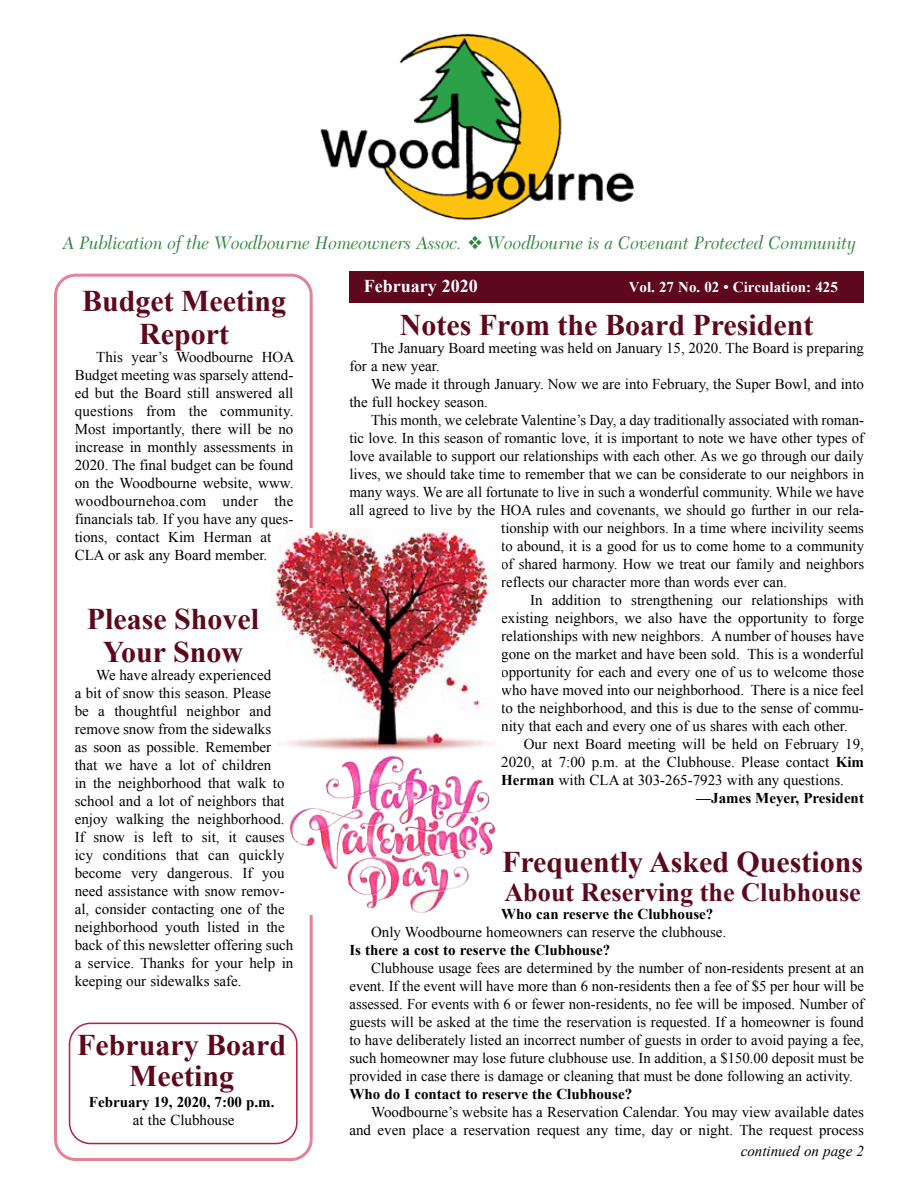
<style>
.page{position:relative;width:918px;height:1188px;background:#fff}
.page>*{position:absolute;margin:0;border:0;box-sizing:border-box;transform-origin:0 0}
.t1{font:700 30px/33px "Times New Roman";color:#5e081e;text-align:center}
.t2{font:700 26.25px "Times New Roman";color:#5e081e}
.t3{font:italic 18.9px "New Caledonia";color:#31863e;scale:.95 1}
.t4{font:700 18px "Times New Roman";color:#fff}
.t5{font:15px/18px "Times New Roman";color:#000}
.t6{font:700 15px "Times New Roman";color:#000}
.t7{font:700 15px "Times New Roman";color:#fff}
.t8{font:italic 15px "Times New Roman";color:#000}
.s1{font-weight:700}
</style>
<div class="page">
<div style="left:54px;top:274px;width:259px;height:887px;border:3px solid #e28397;border-radius:20px"></div>
<img style="left:320px;top:33px;width:314px;height:188px">
<div style="left:69px;top:1023px;width:229px;height:121px;border:2px solid #b71f3b;border-radius:21px"></div>
<div style="left:349px;top:272px;width:515px;height:31px;background:#5e081e"></div>
<img style="left:271px;top:529px;width:224px;height:222px">
<img style="left:289px;top:751px;width:207px;height:163px">
<img style="left:324px;top:755px;width:68px;height:104px">
<p class="t3" style="left:63px;top:233px;width:837px">A Publication of the Woodbourne Homeowners Assoc. ❖ Woodbourne is a Covenant Protected Community</p>
<h1 class="t1" style="left:82px;top:284px;width:206px">Budget Meeting<br>Report</h1>
<p class="t5" style="left:75px;top:348px;width:221px;text-indent:22px">This year’s Woodbourne HOA<br>Budget meeting was sparsely attend&shy;ed but the Board still answered all questions from the community.<br>Most importantly, there will be no increase in monthly assessments in<br>2020. The final budget can be found on the Woodbourne website, www. woodbournehoa.com under the financials tab. If you have any ques&shy;tions, contact Kim Herman at<br>CLA or ask any Board member.</p>
<h1 class="t1" style="left:87px;top:602px;width:174px">Please Shovel<br>Your Snow</h1>
<p class="t5" style="left:75px;top:666px;width:220px;text-indent:22px">We have already experienced<br>a bit of snow this season. Please<br>be a thoughtful neighbor and remove snow from the sidewalks<br>as soon as possible. Remember that we have a lot of children<br>in the neighborhood that walk to school and a lot of neighbors that enjoy walking the neighborhood.<br>If snow is left to sit, it causes icy conditions that can quickly become very dangerous. If you need assistance with snow remov&shy;al, consider contacting one of the neighborhood youth listed in the back of this newsletter offering such a service. Thanks for your help in keeping our sidewalks safe.</p>
<h1 class="t1" style="left:77px;top:1028px;width:211px;line-height:31.5px">February Board<br>Meeting</h1>
<p class="t6" style="left:89px;top:1092px;width:187px">February 19, 2020, 7:00 p.m.</p>
<p class="t5" style="left:133px;top:1111px;width:103px">at the Clubhouse</p>
<p class="t4" style="left:364px;top:274px;width:115px">February 2020</p>
<p class="t7" style="left:629px;top:277px;width:211px">Vol. 27 No. 02 • Circulation: 425</p>
<h1 class="t1" style="left:400px;top:308px;width:415px">Notes From the Board President</h1>
<p class="t5" style="left:349px;top:339px;width:516px;text-indent:22px">The January Board meeting was held on January 15, 2020. The Board is preparing for a new year.</p>
<p class="t5" style="left:349px;top:375px;width:516px;text-indent:22px">We made it through January. Now we are into February, the Super Bowl, and into the full hockey season.</p>
<p class="t5" style="left:371px;top:411px;width:494px">This month, we celebrate Valentine’s Day, a day traditionally associated with roman-</p>
<p class="t5" style="left:349px;top:429px;width:516px">tic love. In this season of romantic love, it is important to note we have other types of</p>
<p class="t5" style="left:349px;top:447px;width:516px">love available to support our relationships with each other. As we go through our daily</p>
<p class="t5" style="left:349px;top:465px;width:516px">lives, we should take time to remember that we can be considerate to our neighbors in</p>
<p class="t5" style="left:349px;top:483px;width:516px">many ways. We are all fortunate to live in such a wonderful community. While we have</p>
<p class="t5" style="left:349px;top:501px;width:516px">all agreed to live by the HOA rules and covenants, we should go further in our rela-</p>
<p class="t5" style="left:501px;top:519px;width:364px">tionship with our neighbors. In a time where incivility seems</p>
<p class="t5" style="left:501px;top:537px;width:364px">to abound, it is a good for us to come home to a community</p>
<p class="t5" style="left:501px;top:555px;width:364px">of shared harmony. How we treat our family and neighbors</p>
<p class="t5" style="left:501px;top:573px;width:287px">reflects our character more than words ever can.</p>
<p class="t5" style="left:530px;top:591px;width:335px">In addition to strengthening our relationships with</p>
<p class="t5" style="left:501px;top:609px;width:364px">existing neighbors, we also have the opportunity to forge</p>
<p class="t5" style="left:501px;top:627px;width:364px">relationships with new neighbors. A number of houses have</p>
<p class="t5" style="left:501px;top:645px;width:364px">gone on the market and have been sold. This is a wonderful</p>
<p class="t5" style="left:501px;top:663px;width:364px">opportunity for each and every one of us to welcome those</p>
<p class="t5" style="left:501px;top:681px;width:364px">who have moved into our neighborhood. There is a nice feel</p>
<p class="t5" style="left:501px;top:699px;width:364px">to the neighborhood, and this is due to the sense of commu-</p>
<p class="t5" style="left:501px;top:717px;width:348px">nity that each and every one of us shares with each other.</p>
<p class="t5" style="left:524px;top:735px;width:342px">Our next Board meeting will be held on February 19,</p>
<p class="t5" style="left:501px;top:753px;width:364px">2020, at 7:00 p.m. at the Clubhouse. Please contact <span class="s1">Kim</span></p>
<p class="t5" style="left:501px;top:771px;width:344px"><span class="s1">Herman</span> with CLA at 303-265-7923 with any questions.</p>
<p class="t6" style="left:696px;top:788px;width:169px">—James Meyer, President</p>
<h1 class="t1" style="left:502px;top:845px;width:363px">Frequently Asked Questions</h1>
<h2 class="t2" style="left:504px;top:874px;width:358px">About Reserving the Clubhouse</h2>
<p class="t6" style="left:501px;top:904px;width:214px">Who can reserve the Clubhouse?</p>
<p class="t5" style="left:371px;top:923px;width:357px">Only Woodbourne homeowners can reserve the clubhouse.</p>
<p class="t6" style="left:349px;top:940px;width:262px">Is there a cost to reserve the Clubhouse?</p>
<p class="t5" style="left:349px;top:959px;width:516px;text-align:justify;text-indent:22px">Clubhouse usage fees are determined by the number of non-residents present at an event. If the event will have more than 6 non-residents then a fee of $5 per hour will be assessed. For events with 6 or fewer non-residents, no fee will be imposed. Number of guests will be asked at the time the reservation is requested. If a homeowner is found to have deliberately listed an incorrect number of guests in order to avoid paying a fee, such homeowner may lose future clubhouse use. In addition, a $150.00 deposit must be provided in case there is damage or cleaning that must be done following an activity.</p>
<p class="t6" style="left:349px;top:1084px;width:284px">Who do I contact to reserve the Clubhouse?</p>
<p class="t5" style="left:349px;top:1103px;width:516px;text-align:right">Woodbourne’s website has a Reservation Calendar. You may view available dates and even place a reservation request any time, day or night. The request process</p>
<p class="t8" style="left:741px;top:1141px;width:125px">continued on page 2</p>
</div>
